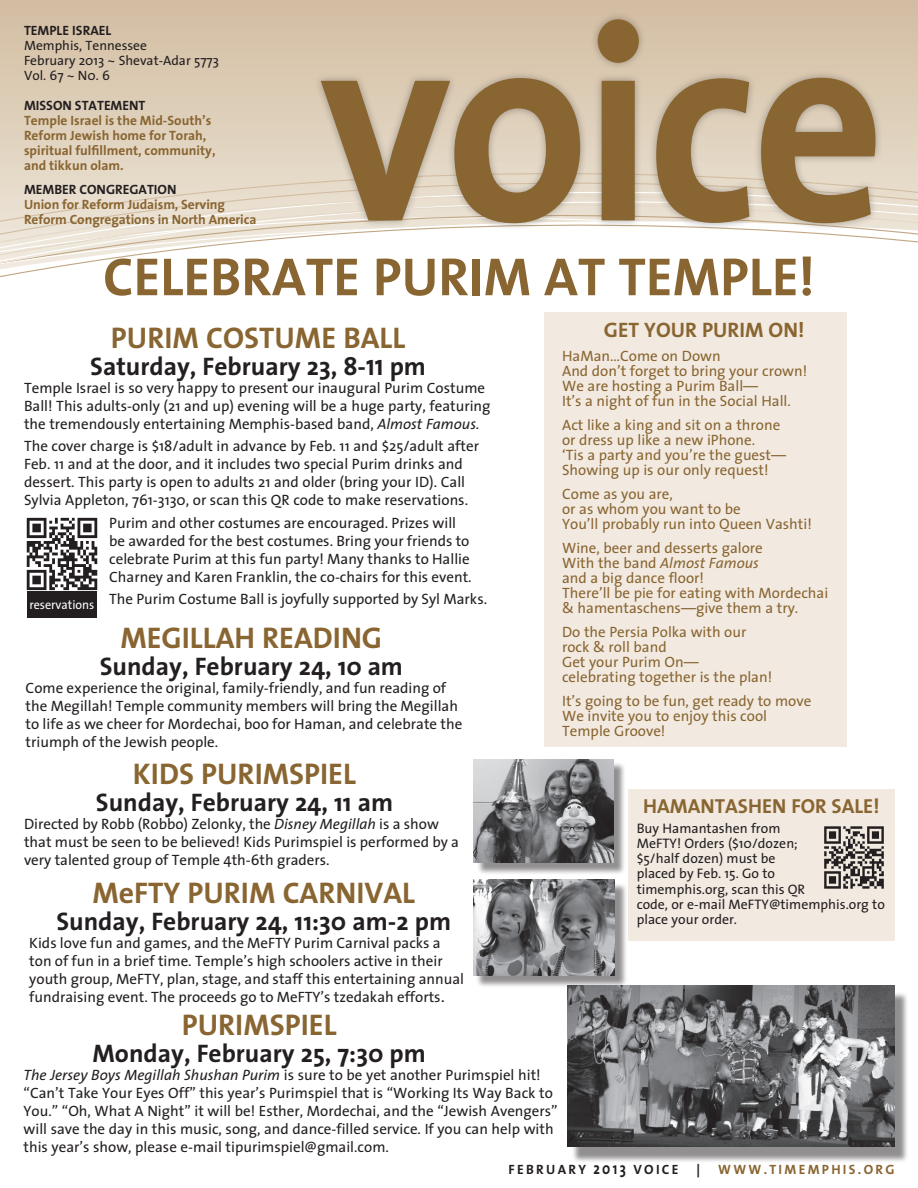
<style>
.page{position:relative;width:918px;height:1188px;background:#fff}
.page>*{position:absolute;margin:0;border:0;box-sizing:border-box;transform-origin:0 0}
.t1{font:700 280.8px "The Sans";letter-spacing:-.02em;color:#896531;scale:.92 1}
.t2{font:700 54px "The Sans";color:#896531}
.t3{font:700 30px "The Sans";color:#896531}
.t4{font:700 25.5px "The Sans";color:#231f20}
.t5{font:700 21px "The Sans";color:#896531}
.t6{font:700 20.4px "The Sans";color:#896531}
.t7{font:15px/18px "The Sans";color:#231f20}
.t8{font:15px "The Sans";color:#896531}
.t9{font:italic 15px "The Sans";color:#896531}
.t10{font:13.8px/15.3px "The Sans";color:#231f20}
.Body_text{font:700 13.5px "The Sans";color:#896531}
.t11{font:13.5px "The Sans";color:#231f20}
.t12{font:700 13.5px "The Sans";color:#231f20}
.t13{font:700 13.5px "The Sans";letter-spacing:.17em;color:#231f20}
.Body_text-2{font:700 13.5px "The Sans";letter-spacing:.17em;color:#896531}
.t14{font:12.75px "The Sans";color:#fff;scale:.96 1}
.s1{font-size:29.25px}
.s2{font-style:italic}
.s3{font-family:"Helvetica";font-size:18px}
.s4{font-style:normal}
.s5{font-size:16.8px}
</style>
<div class="page">
<div style="left:0;top:0;width:918px;height:34px;background:#d3bea4"></div>
<div style="left:0;top:43px;width:918px;height:22px;background:#d8c6ad"></div>
<div style="left:0;top:65px;width:918px;height:20px;background:#dac9b1"></div>
<svg style="left:0;top:85px;width:918px;height:193px"></svg>
<div style="left:313px;top:11px;width:570px;height:220px;background:#231f20;opacity:.37"></div>
<img style="left:26px;top:517px;width:72px;height:74px">
<div style="left:27px;top:591px;width:70px;height:27px;background:#231f20"></div>
<div style="left:628px;top:789px;width:267px;height:152px;background:#f2eae1"></div>
<img style="left:824px;top:826px;width:60px;height:63px">
<div style="left:476px;top:762px;width:150px;height:113px;background:#231f20;opacity:.5"></div>
<img style="left:474px;top:759px;width:140px;height:104px">
<div style="left:476px;top:882px;width:151px;height:106px;background:#231f20;opacity:.5"></div>
<img style="left:474px;top:880px;width:141px;height:96px">
<div style="left:572px;top:992px;width:337px;height:171px;background:#231f20;opacity:.5"></div>
<img style="left:567px;top:985px;width:327px;height:162px">
<div style="left:544px;top:312px;width:302px;height:435px;background:#f2eae1"></div>
<p class="t12" style="left:24px;top:19px;width:89px">TEMPLE ISRAEL</p>
<p class="t11" style="left:24px;top:34px;width:124px">Memphis, Tennessee</p>
<p class="t11" style="left:24px;top:49px;width:196px">February 2013 ~ Shevat-Adar 5773</p>
<p class="t11" style="left:24px;top:64px;width:87px">Vol. 67 ~ N0. 6</p>
<p class="t12" style="left:24px;top:94px;width:123px">MISSON STATEMENT</p>
<p class="Body_text" style="left:24px;top:109px;width:189px">Temple Israel is the Mid-South’s</p>
<p class="Body_text" style="left:24px;top:124px;width:184px">Reform Jewish home for Torah,</p>
<p class="Body_text" style="left:24px;top:139px;width:193px">spiritual fulfillment, community,</p>
<p class="Body_text" style="left:24px;top:154px;width:101px">and tikkun olam.</p>
<p class="t12" style="left:24px;top:178px;width:154px">MEMBER CONGREGATION</p>
<p class="Body_text" style="left:24px;top:193px;width:203px">Union for Reform Judaism, Serving</p>
<p class="Body_text" style="left:24px;top:208px;width:234px">Reform Congregations in North America</p>
<p class="t1" style="left:320px;top:-110px;width:616px">voice</p>
<p class="t2" style="left:103px;top:232px;width:713px">CELEBRATE PURIM AT TEMPLE!</p>
<p class="t3" style="left:111px;top:312px;width:296px">PURIM COSTUME BALL</p>
<p class="t4" style="left:90px;top:345px;width:337px">Saturday, February 23, 8-<span class="s1">11</span> pm</p>
<p class="t7" style="left:24px;top:378px;width:468px">Temple Israel is so very happy to present our inaugural Purim Costume<br>Ball! This adults-only (21 and up) evening will be a huge party, featuring the tremendously entertaining Memphis-based band, <span class="s2">Almost Famous.</span></p>
<p class="t7" style="left:24px;top:437px;width:457px">The cover charge is $18/adult in advance by Feb. 11 and $25/adult after Feb. 11 and at the door, and it includes two special Purim drinks and dessert. This party is open to adults 21 and older (bring your ID). Call Sylvia Appleton, 761-3130, or scan this QR code to make reservations.</p>
<p class="t7" style="left:109px;top:513px;width:364px">Purim and other costumes are encouraged. Prizes will be awarded for the best costumes. Bring your friends to celebrate Purim at this fun party! Many thanks to Hallie Charney and Karen Franklin, the co-chairs for this event.</p>
<p class="t7" style="left:109px;top:590px;width:379px">The Purim Costume Ball is joyfully supported by Syl Marks.</p>
<p class="t14" style="left:29px;top:594px;width:69px">reservations</p>
<p class="t3" style="left:120px;top:612px;width:263px">MEGILLAH READING</p>
<p class="t4" style="left:100px;top:645px;width:305px">Sunday, February 24, 10 am</p>
<p class="t7" style="left:26px;top:678px;width:438px">Come experience the original, family-friendly, and fun reading of the Megillah! Temple community members will bring the Megillah to life as we cheer for Mordechai, boo for Haman, and celebrate the triumph of the Jewish people.</p>
<p class="t3" style="left:133px;top:749px;width:224px">KIDS PURIMSPIEL</p>
<p class="t4" style="left:96px;top:781px;width:299px">Sunday, February 24, 11 am</p>
<p class="t7" style="left:24px;top:815px;width:437px">Directed by Robb (Robbo) Zelonky, the <span class="s2">Disney Megillah</span> is a show that must be seen to be believed! Kids Purimspiel is performed by a very talented group of Temple 4th-6th graders.</p>
<p class="t3" style="left:92px;top:867px;width:324px">MeFTY PURIM CARNIVAL</p>
<p class="t4" style="left:56px;top:900px;width:396px">Sunday, February 24, 11:30 am-2 pm</p>
<p class="t7" style="left:29px;top:933px;width:436px">Kids love fun and games, and the MeFTY Purim Carnival packs a ton of fun in a brief time. Temple’s high schoolers active in their youth group, MeFTY, plan, stage, and staff this entertaining annual fundraising event. The proceeds go to MeFTY’s tzedakah efforts<span class="s3">.</span></p>
<p class="t5" style="left:604px;top:312px;width:202px">GET YOUR PURIM ON!</p>
<p class="t8" style="left:562px;top:343px;width:160px">HaMan…Come on Down</p>
<p class="t8" style="left:562px;top:358px;width:247px">And don’t forget to bring your crown!</p>
<p class="t8" style="left:562px;top:373px;width:198px">We are hosting a Purim Ball—</p>
<p class="t8" style="left:562px;top:388px;width:230px">It’s a night of fun in the Social Hall.</p>
<p class="t8" style="left:562px;top:412px;width:220px">Act like a king and sit on a throne</p>
<p class="t8" style="left:562px;top:427px;width:195px">or dress up like a new iPhone.</p>
<p class="t8" style="left:562px;top:442px;width:226px">‘Tis a party and you’re the guest—</p>
<p class="t8" style="left:562px;top:457px;width:208px">Showing up is our only request!</p>
<p class="t8" style="left:562px;top:481px;width:112px">Come as you are,</p>
<p class="t8" style="left:562px;top:496px;width:180px">or as whom you want to be</p>
<p class="t8" style="left:562px;top:511px;width:251px">You’ll probably run into Queen Vashti!</p>
<p class="t8" style="left:562px;top:535px;width:202px">Wine, beer and desserts galore</p>
<p class="t9" style="left:562px;top:550px;width:198px"><span class="s4">With the band</span> Almost Famous</p>
<p class="t8" style="left:562px;top:565px;width:143px">and a big dance floor!</p>
<p class="t8" style="left:562px;top:580px;width:268px">There’ll be pie for eating with Mordechai</p>
<p class="t8" style="left:562px;top:595px;width:238px">&amp; hamentaschens—give them a try.</p>
<p class="t8" style="left:562px;top:619px;width:186px">Do the Persia Polka with our</p>
<p class="t8" style="left:562px;top:634px;width:106px">rock &amp; roll band</p>
<p class="t8" style="left:562px;top:649px;width:138px">Get your Purim On—</p>
<p class="t8" style="left:562px;top:664px;width:212px">celebrating together is the plan!</p>
<p class="t8" style="left:562px;top:688px;width:251px">It’s going to be fun, get ready to move</p>
<p class="t8" style="left:562px;top:703px;width:206px">We invite you to enjoy this cool</p>
<p class="t8" style="left:562px;top:718px;width:105px">Temple Groove!</p>
<p class="t6" style="left:643px;top:789px;width:238px">HAMANTASHEN FOR SALE!</p>
<p class="t10" style="left:637px;top:820px;width:250px">Buy Hamantashen from<br>MeFTY! Orders ($10/dozen;<br>$5/half dozen) must be<br>placed by Feb. 15. Go to<br>timemphis.org, scan this QR<br>code, or e-mail MeFTY@timemphis.org to place your order.</p>
<p class="t3" style="left:182px;top:999px;width:156px">PURIMSPIEL</p>
<p class="t4" style="left:92px;top:1032px;width:335px">Monday, February 25, 7:30 pm</p>
<p class="t7" style="left:24px;top:1065px;width:519px"><span class="s2">The Jersey Boys Megillah Shushan Purim</span> is sure to be yet another Purimspiel hit!</p>
<p class="t7" style="left:24px;top:1083px;width:536px">“Can’t Take Your Eyes Off” this year’s Purimspiel that is “Working Its Way Back to You.” “Oh, What A Night” it will be! Esther, Mordechai, and the “Jewish Avengers” will save the day in this music, song, and dance-filled service. If you can help with this year’s show, please e-mail tipurimspiel@gmail.com.</p>
<p class="t13" style="left:509px;top:1158px;width:171px">FEBRUARY <span class="s5">2013</span> VOICE</p>
<p class="t12" style="left:697px;top:1158px;width:5px">|</p>
<p class="Body_text-2" style="left:718px;top:1158px;width:178px">WWW.TIMEMPHIS.ORG</p>
</div>
